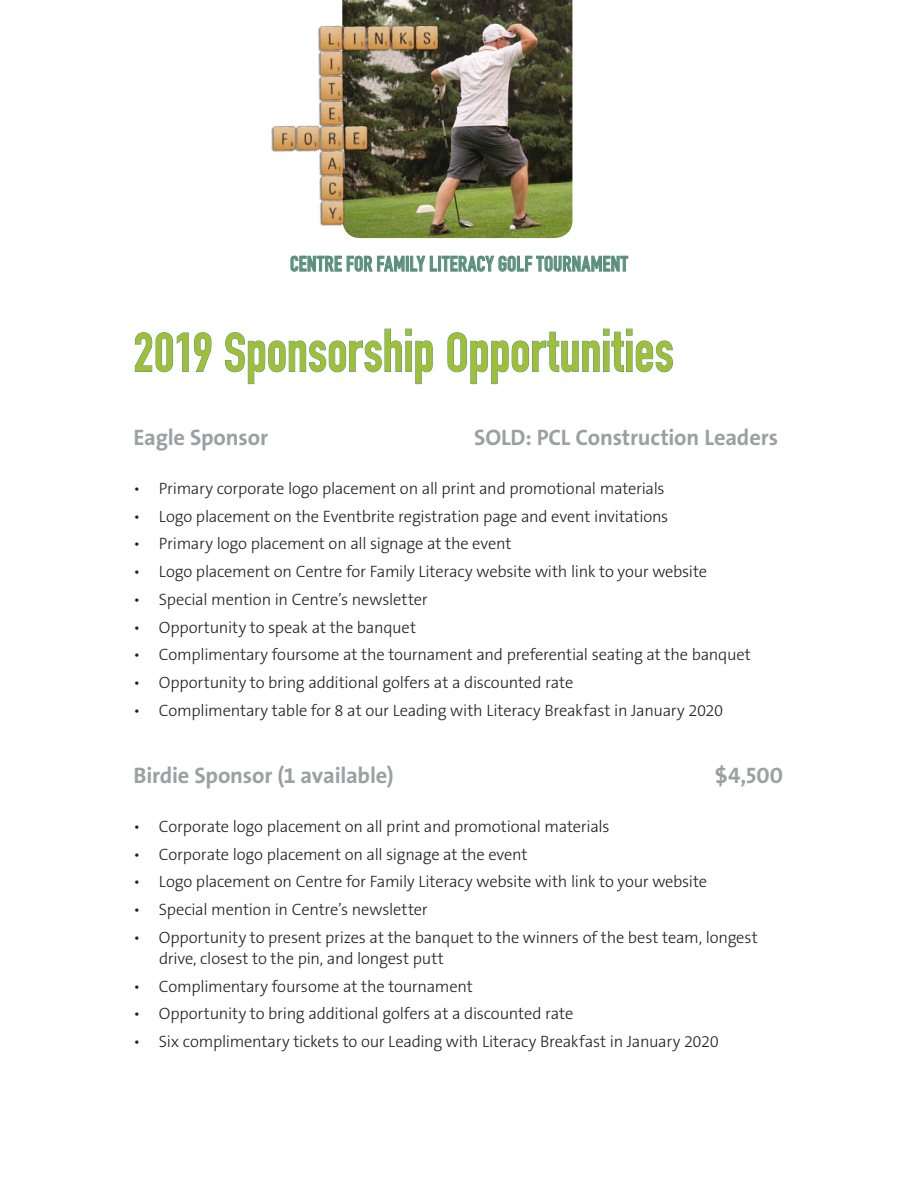
<style>
.page{position:relative;width:918px;height:1188px;background:#fff}
.page>*{position:absolute;margin:0;border:0;box-sizing:border-box;transform-origin:0 0}
.t1{font:700 59.4px "DIN Condensed";color:#9ebf38;scale:.91 1}
.Sub_Head{font:700 22.5px "The Sans B7";letter-spacing:-.01em;color:#9d9fa2}
.Sub_Head-2{font:22.5px "The Sans Bold Caps";color:#9d9fa2}
.t2{font:700 21px "DIN Condensed";letter-spacing:.02em;color:#5a8f7c}
.bullets{font:300 16.5px/21px "The Sans B3";letter-spacing:-.015em;color:#231f20}
.s1{font-size:54px}
</style>
<div class="page">
<svg style="left:135px;top:332px;width:77px;height:40px"></svg>
<svg style="left:225px;top:329px;width:208px;height:55px"></svg>
<svg style="left:447px;top:329px;width:226px;height:55px"></svg>
<img style="left:342px;top:0;width:230px;height:238px">
<img style="left:271px;top:4px;width:174px;height:235px">
<svg style="left:290px;top:255px;width:338px;height:17px"></svg>
<p class="t2" style="left:290px;top:252px;width:339px">CENTRE FOR FAMILY LITERACY GOLF TOURNAMENT</p>
<p class="t1" style="left:134px;top:316px;width:595px"><span class="s1">2019 S</span>ponsorship <span class="s1">O</span>pportunities</p>
<p class="Sub_Head" style="left:134px;top:426px;width:136px">Eagle Sponsor</p>
<p class="Sub_Head" style="left:474px;top:426px;width:306px">SOLD: PCL Construction Leaders</p>
<p class="bullets" style="left:134px;top:479px;width:533px">• Primary corporate logo placement on all print and promotional materials</p>
<p class="bullets" style="left:134px;top:506px;width:536px">• Logo placement on the Eventbrite registration page and event invitations</p>
<p class="bullets" style="left:134px;top:534px;width:380px">• Primary logo placement on all signage at the event</p>
<p class="bullets" style="left:134px;top:562px;width:575px">• Logo placement on Centre for Family Literacy website with link to your website</p>
<p class="bullets" style="left:134px;top:590px;width:296px">• Special mention in Centre’s newsletter</p>
<p class="bullets" style="left:134px;top:617px;width:284px">• Opportunity to speak at the banquet</p>
<p class="bullets" style="left:134px;top:645px;width:619px">• Complimentary foursome at the tournament and preferential seating at the banquet</p>
<p class="bullets" style="left:134px;top:673px;width:441px">• Opportunity to bring additional golfers at a discounted rate</p>
<p class="bullets" style="left:134px;top:701px;width:591px">• Complimentary table for 8 at our Leading with Literacy Breakfast in January 2020</p>
<p class="Sub_Head" style="left:134px;top:764px;width:262px">Birdie Sponsor (1 available)</p>
<p class="Sub_Head-2" style="left:715px;top:757px;width:69px">$4,500</p>
<p class="bullets" style="left:134px;top:816px;width:477px">• Corporate logo placement on all print and promotional materials</p>
<p class="bullets" style="left:134px;top:844px;width:396px">• Corporate logo placement on all signage at the event</p>
<p class="bullets" style="left:134px;top:872px;width:575px">• Logo placement on Centre for Family Literacy website with link to your website</p>
<p class="bullets" style="left:134px;top:900px;width:296px">• Special mention in Centre’s newsletter</p>
<p class="bullets" style="left:159px;top:927px;width:600px;text-indent:-26px">• Opportunity to present prizes at the banquet to the winners of the best team, longest drive, closest to the pin, and longest putt</p>
<p class="bullets" style="left:134px;top:976px;width:341px">• Complimentary foursome at the tournament</p>
<p class="bullets" style="left:134px;top:1004px;width:441px">• Opportunity to bring additional golfers at a discounted rate</p>
<p class="bullets" style="left:134px;top:1032px;width:587px">• Six complimentary tickets to our Leading with Literacy Breakfast in January 2020</p>
</div>
